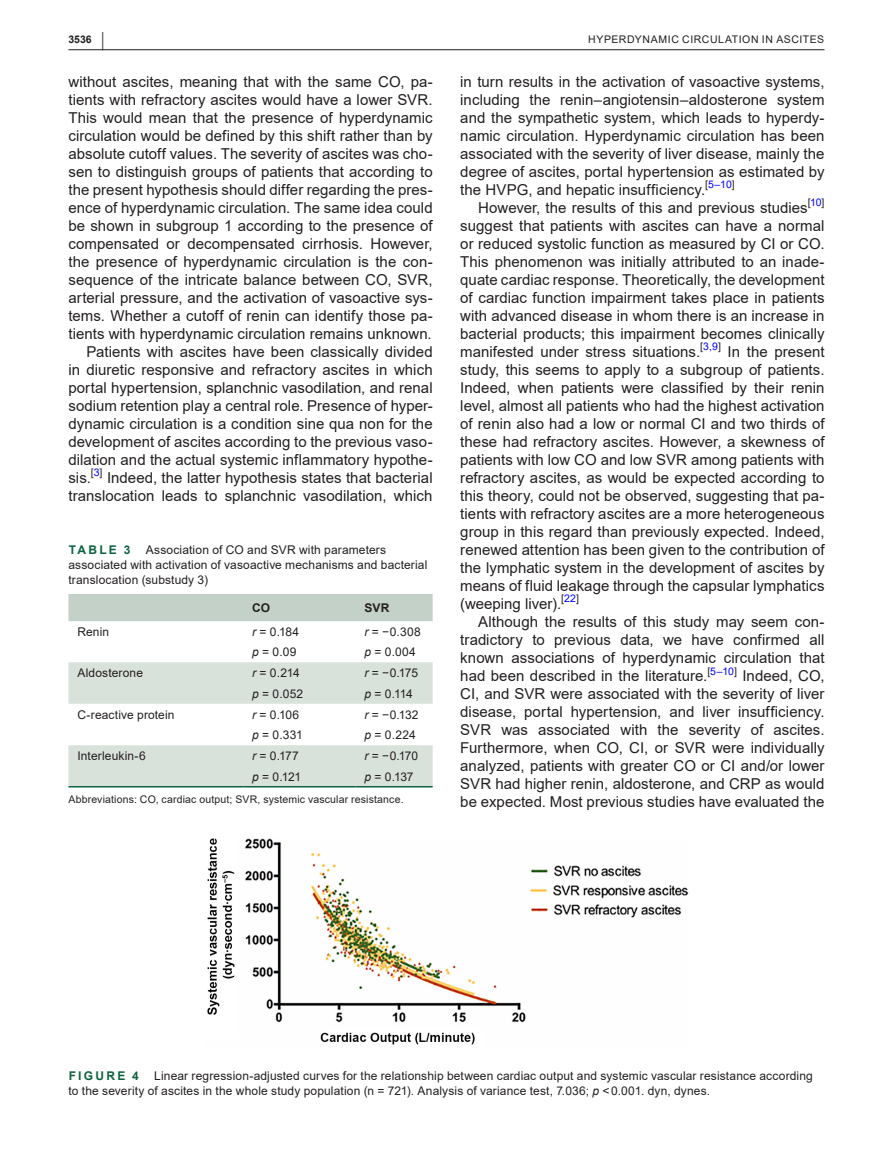
<style>
.page{position:relative;width:893px;height:1174px;background:#fff}
.page>*{position:absolute;margin:0;border:0;box-sizing:border-box;transform-origin:0 0}
.t1{font:15px/18px "Arial";letter-spacing:.005em;color:#231f20;text-align:justify}
.t2{font:12px/15px "Arial";letter-spacing:.01em;color:#231f20}
.t3{font:700 12px "Arial";letter-spacing:.19em;color:#0d6341}
.t4{font:700 12px "Arial";color:#231f20}
.t5{font:10.5px "Arial";letter-spacing:.015em;color:#231f20}
.t6{font:10.5px "Arial";letter-spacing:.055em;color:#231f20}
.t7{font:10.5px "Arial";color:#00f}
.t8{font:700 10.5px "Arial";color:#231f20}
.s1{font-size:19.5px}
.s2{color:#00f}
.s3{color:#231f20}
.s4{font-style:italic}
</style>
<div class="page">
<hr style="left:68px;top:49px;width:756px;height:1px;background:#231f20">
<div style="left:68px;top:594px;width:365px;height:27px;background:#c4d1c8"></div>
<svg style="left:68px;top:662px;width:365px;height:124px;fill:#d9e1db"></svg>
<hr style="left:68px;top:786px;width:175px;height:1px;background:#0d6341">
<hr style="left:243px;top:786px;width:113px;height:1px;background:#0d6341">
<hr style="left:356px;top:786px;width:77px;height:1px;background:#0d6341">
<img style="left:207px;top:838px;width:482px;height:207px">
<p class="t8" style="left:68px;top:32px;width:37px">3536 <span class="s1">|</span></p>
<p class="t6" style="left:588px;top:32px;width:238px">HYPERDYNAMIC CIRCULATION IN ASCITES</p>
<p class="t1" style="left:68px;top:73px;width:366px">without ascites, meaning that with the same CO, pa-</p>
<p class="t1" style="left:68px;top:91px;width:366px">tients with refractory ascites would have a lower SVR.</p>
<p class="t1" style="left:68px;top:109px;width:366px">This would mean that the presence of hyperdynamic</p>
<p class="t1" style="left:68px;top:127px;width:366px">circulation would be defined by this shift rather than by</p>
<p class="t1" style="left:68px;top:145px;width:366px">absolute cutoff values. The severity of ascites was cho-</p>
<p class="t1" style="left:68px;top:163px;width:366px">sen to distinguish groups of patients that according to</p>
<p class="t1" style="left:68px;top:181px;width:366px">the present hypothesis should differ regarding the pres-</p>
<p class="t1" style="left:68px;top:199px;width:366px">ence of hyperdynamic circulation. The same idea could</p>
<p class="t1" style="left:68px;top:217px;width:366px">be shown in subgroup 1 according to the presence of</p>
<p class="t1" style="left:68px;top:235px;width:366px">compensated or decompensated cirrhosis. However,</p>
<p class="t1" style="left:68px;top:253px;width:366px">the presence of hyperdynamic circulation is the con-</p>
<p class="t1" style="left:68px;top:271px;width:366px">sequence of the intricate balance between CO, SVR,</p>
<p class="t1" style="left:68px;top:289px;width:366px">arterial pressure, and the activation of vasoactive sys-</p>
<p class="t1" style="left:68px;top:307px;width:366px">tems. Whether a cutoff of renin can identify those pa-</p>
<p class="t1" style="left:68px;top:325px;width:365px">tients with hyperdynamic circulation remains unknown.</p>
<p class="t1" style="left:86px;top:343px;width:348px">Patients with ascites have been classically divided</p>
<p class="t1" style="left:68px;top:361px;width:366px">in diuretic responsive and refractory ascites in which</p>
<p class="t1" style="left:68px;top:379px;width:366px">portal hypertension, splanchnic vasodilation, and renal</p>
<p class="t1" style="left:68px;top:397px;width:366px">sodium retention play a central role. Presence of hyper-</p>
<p class="t1" style="left:68px;top:415px;width:366px">dynamic circulation is a condition sine qua non for the</p>
<p class="t1" style="left:68px;top:433px;width:366px">development of ascites according to the previous vaso-</p>
<p class="t1" style="left:68px;top:451px;width:366px">dilation and the actual systemic inflammatory hypothe-</p>
<p class="t1" style="left:68px;top:469px;width:24px">sis.</p>
<p class="t5" style="left:91px;top:465px;width:13px">[<span class="s2">3</span>]</p>
<p class="t1" style="left:460px;top:73px;width:366px">in turn results in the activation of vasoactive systems, including the renin–angiotensin–aldosterone system and the sympathetic system, which leads to hyperdy&shy;namic circulation. Hyperdynamic circulation has been associated with the severity of liver disease, mainly the degree of ascites, portal hypertension as estimated by the HVPG, and hepatic insufficiency.</p>
<p class="t7" style="left:705px;top:177px;width:31px"><span class="s3">[</span>5–10<span class="s3">]</span></p>
<p class="t1" style="left:478px;top:199px;width:331px">However, the results of this and previous studies</p>
<p class="t5" style="left:808px;top:195px;width:18px">[<span class="s2">10</span>]</p>
<p class="t1" style="left:460px;top:217px;width:366px">suggest that patients with ascites can have a normal or reduced systolic function as measured by CI or CO.<br>This phenomenon was initially attributed to an inade&shy;quate cardiac response. Theoretically, the development of cardiac function impairment takes place in patients with advanced disease in whom there is an increase in bacterial products; this impairment becomes clinically manifested under stress situations.</p>
<p class="t7" style="left:700px;top:339px;width:22px"><span class="s3">[</span>3,9<span class="s3">]</span></p>
<p class="t1" style="left:460px;top:343px;width:366px;text-indent:267px">In the present study, this seems to apply to a subgroup of patients.<br>Indeed, when patients were classified by their renin level, almost all patients who had the highest activation of renin also had a low or normal CI and two thirds of these had refractory ascites. However, a skewness of patients with low CO and low SVR among patients with refractory ascites, as would be expected according to this theory, could not be observed, suggesting that pa&shy;tients with refractory ascites are a more heterogeneous group in this regard than previously expected. Indeed, renewed attention has been given to the contribution of the lymphatic system in the development of ascites by means of fluid leakage through the capsular lymphatics (weeping liver).</p>
<p class="t1" style="left:68px;top:469px;width:366px;text-align:right">Indeed, the latter hypothesis states that bacterial translocation leads to splanchnic vasodilation, which</p>
<p class="t2" style="left:68px;top:542px;width:360px;text-indent:77px">Association of CO and SVR with parameters associated with activation of vasoactive mechanisms and bacterial translocation (substudy 3)</p>
<p class="t4" style="left:252px;top:599px;width:20px">CO</p>
<p class="t4" style="left:365px;top:599px;width:26px">SVR</p>
<p class="t2" style="left:77px;top:623px;width:33px">Renin</p>
<p class="t2" style="left:252px;top:623px;width:48px"><span class="s4">r</span> = 0.184</p>
<p class="t2" style="left:365px;top:623px;width:58px"><span class="s4">r</span> = −0.308</p>
<p class="t2" style="left:252px;top:644px;width:46px"><span class="s4">p</span> = 0.09</p>
<p class="t2" style="left:365px;top:644px;width:53px"><span class="s4">p</span> = 0.004</p>
<p class="t2" style="left:77px;top:665px;width:67px">Aldosterone</p>
<p class="t2" style="left:252px;top:665px;width:49px"><span class="s4">r</span> = 0.214</p>
<p class="t2" style="left:365px;top:665px;width:55px"><span class="s4">r</span> = −0.175</p>
<p class="t2" style="left:252px;top:686px;width:52px"><span class="s4">p</span> = 0.052</p>
<p class="t2" style="left:365px;top:686px;width:50px"><span class="s4">p</span> = 0.114</p>
<p class="t2" style="left:77px;top:706px;width:99px">C-reactive protein</p>
<p class="t2" style="left:252px;top:706px;width:49px"><span class="s4">r</span> = 0.106</p>
<p class="t2" style="left:365px;top:706px;width:55px"><span class="s4">r</span> = −0.132</p>
<p class="t2" style="left:252px;top:727px;width:52px"><span class="s4">p</span> = 0.331</p>
<p class="t2" style="left:365px;top:727px;width:53px"><span class="s4">p</span> = 0.224</p>
<p class="t2" style="left:77px;top:748px;width:70px">Interleukin-6</p>
<p class="t2" style="left:252px;top:748px;width:48px"><span class="s4">r</span> = 0.177</p>
<p class="t2" style="left:365px;top:748px;width:55px"><span class="s4">r</span> = −0.170</p>
<p class="t2" style="left:252px;top:769px;width:50px"><span class="s4">p</span> = 0.121</p>
<p class="t2" style="left:365px;top:769px;width:51px"><span class="s4">p</span> = 0.137</p>
<p class="t5" style="left:68px;top:792px;width:337px">Abbreviations: CO, cardiac output; SVR, systemic vascular resistance.</p>
<p class="t3" style="left:69px;top:541px;width:63px">TABLE 3</p>
<p class="t5" style="left:561px;top:591px;width:19px">[<span class="s2">22</span>]</p>
<p class="t1" style="left:460px;top:613px;width:366px;text-indent:18px">Although the results of this study may seem con&shy;tradictory to previous data, we have confirmed all known associations of hyperdynamic circulation that had been described in the literature.</p>
<p class="t7" style="left:707px;top:663px;width:31px"><span class="s3">[</span>5–10<span class="s3">]</span></p>
<p class="t1" style="left:460px;top:667px;width:366px;text-indent:282px">Indeed, CO, CI, and SVR were associated with the severity of liver disease, portal hypertension, and liver insufficiency.<br>SVR was associated with the severity of ascites.<br>Furthermore, when CO, CI, or SVR were individually analyzed, patients with greater CO or CI and/or lower SVR had higher renin, aldosterone, and CRP as would be expected. Most previous studies have evaluated the</p>
<p class="t2" style="left:68px;top:1068px;width:746px;text-indent:86px">Linear regression-adjusted curves for the relationship between cardiac output and systemic vascular resistance according to the severity of ascites in the whole study population (n = 721). Analysis of variance test, 7.036; <span class="s4">p</span> &lt;0.001. dyn, dynes.</p>
<p class="t3" style="left:69px;top:1067px;width:72px">FIGURE 4</p>
</div>
